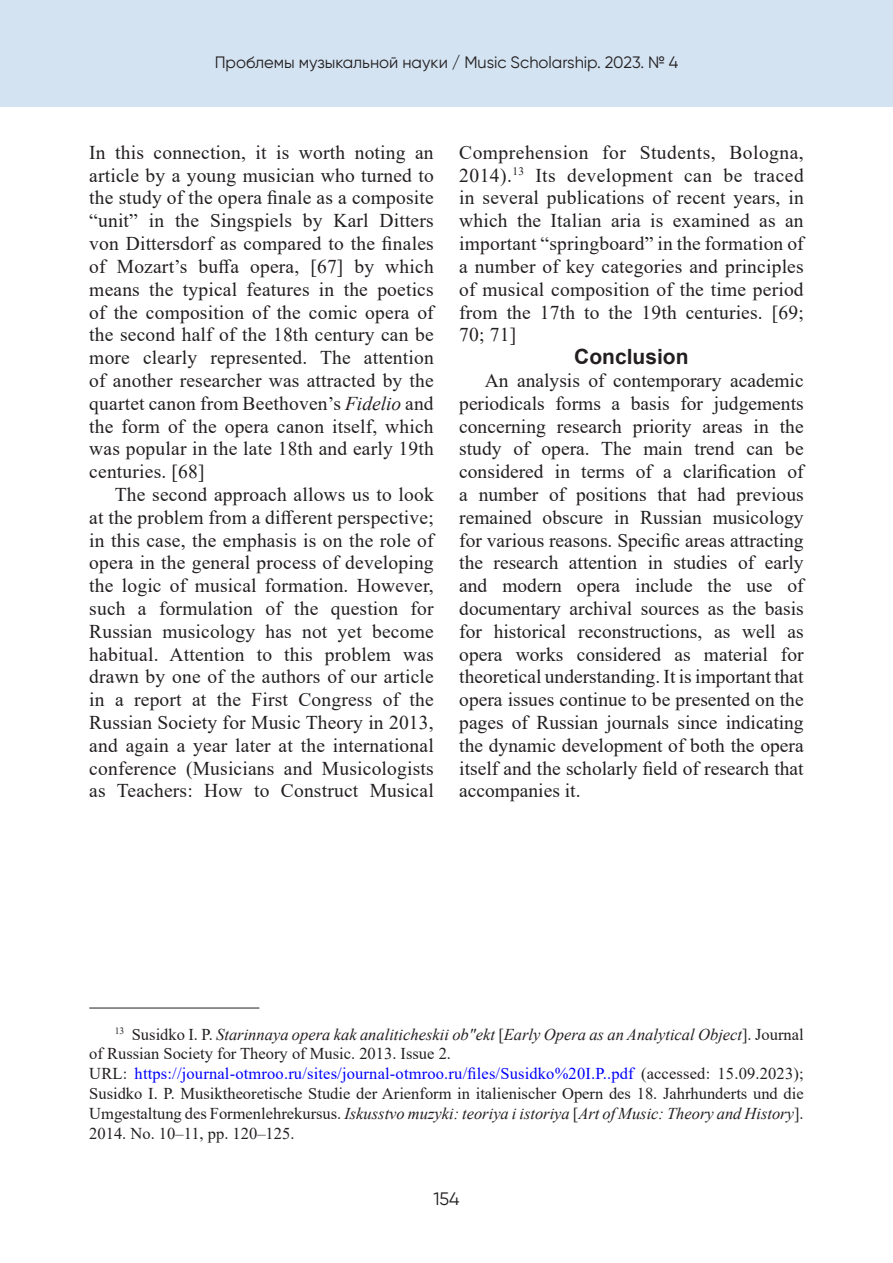
<style>
.page{position:relative;width:893px;height:1263px;background:#fff}
.page>*{position:absolute;margin:0;border:0;box-sizing:border-box;transform-origin:0 0}
.Список_литературы{font:700 21px "Arial";color:#231f20}
.Текст{font:19.5px/22.8px "Times New Roman";letter-spacing:.01em;color:#231f20;text-align:justify}
.t1{font:18px "Gilroy";color:#231f20}
.Примечание{font:16.5px/19.8px "Times New Roman";color:#231f20;text-align:justify}
.Примечание-2{font:italic 16.5px/19.8px "Times New Roman";color:#231f20}
.t2{font:16.5px "Gilroy";color:#231f20}
.s1{font-style:italic}
.s2{font-style:normal}
.s3{color:#00f}
</style>
<div class="page">
<div style="left:0;top:0;width:893px;height:107px;background:#d3e3f2"></div>
<hr style="left:89px;top:1008px;width:170px;height:1px;background:#231f20">
<p class="t2" style="left:215px;top:53px;width:465px">Проблемы музыкальной науки / Music Scholarship. 2023. № 4</p>
<p class="Текст" style="left:89px;top:140px;width:346px">In this connection, it is worth noting an article by a young musician who turned to the study of the opera finale as a composite “unit” in the Singspiels by Karl Ditters von Dittersdorf as compared to the finales of Mozart’s buffa opera, [67] by which means the typical features in the poetics of the composition of the comic opera of the second half of the 18th century can be more clearly represented. The attention of another researcher was attracted by the quartet canon from Beethoven’s <span class="s1">Fidelio</span> and the form of the opera canon itself, which was popular in the late 18th and early 19th centuries. [68]</p>
<p class="Текст" style="left:89px;top:482px;width:346px;text-indent:26px">The second approach allows us to look at the problem from a different perspective; in this case, the emphasis is on the role of opera in the general process of developing the logic of musical formation. However, such a formulation of the question for Russian musicology has not yet become habitual. Attention to this problem was drawn by one of the authors of our article in a report at the First Congress of the Russian Society for Music Theory in 2013, and again a year later at the international conference (Musicians and Musicologists as Teachers: How to Construct Musical</p>
<p class="Текст" style="left:459px;top:140px;width:346px">Comprehension for Students, Bologna, 2014).<sup>13</sup> Its development can be traced in several publications of recent years, in which the Italian aria is examined as an important “springboard” in the formation of a number of key categories and principles of musical composition of the time period from the 17th to the 19th centuries. [69; 70; 71]</p>
<p class="Список_литературы" style="left:574px;top:342px;width:116px">Conclusion</p>
<p class="Текст" style="left:459px;top:368px;width:346px;text-indent:26px">An analysis of contemporary academic periodicals forms a basis for judgements concerning research priority areas in the study of opera. The main trend can be considered in terms of a clarification of a number of positions that had previous remained obscure in Russian musicology for various reasons. Specific areas attracting the research attention in studies of early and modern opera include the use of documentary archival sources as the basis for historical reconstructions, as well as opera works considered as material for theoretical understanding. It is important that opera issues continue to be presented on the pages of Russian journals since indicating the dynamic development of both the opera itself and the scholarly field of research that accompanies it.</p>
<p class="Примечание-2" style="left:89px;top:1024px;width:716px;text-indent:26px"><sup>13</sup> <span class="s2">Susidko I. P.</span> Starinnaya opera kak analiticheskii ob"ekt <span class="s2">[</span>Early Opera as an Analytical Object<span class="s2">]. Journal of Russian Society for Theory of Music. 2013. Issue 2.</span></p>
<p class="Примечание" style="left:89px;top:1063px;width:716px">URL: <span class="s3">https://journal-otmroo.ru/sites/journal-otmroo.ru/files/Susidko%20I.P..pdf</span> (accessed: 15.09.2023); Susidko I. P. Musiktheoretische Studie der Arienform in italienischer Opern des 18. Jahrhunderts und die Umgestaltung des Formenlehrekursus. <span class="s1">Iskusstvo muzyki: teoriya i istoriya</span> [<span class="s1">Art of Music: Theory and History</span>].<br>2014. No. 10–11, pp. 120–125.</p>
<p class="t1" style="left:433px;top:1188px;width:28px">154</p>
</div>
